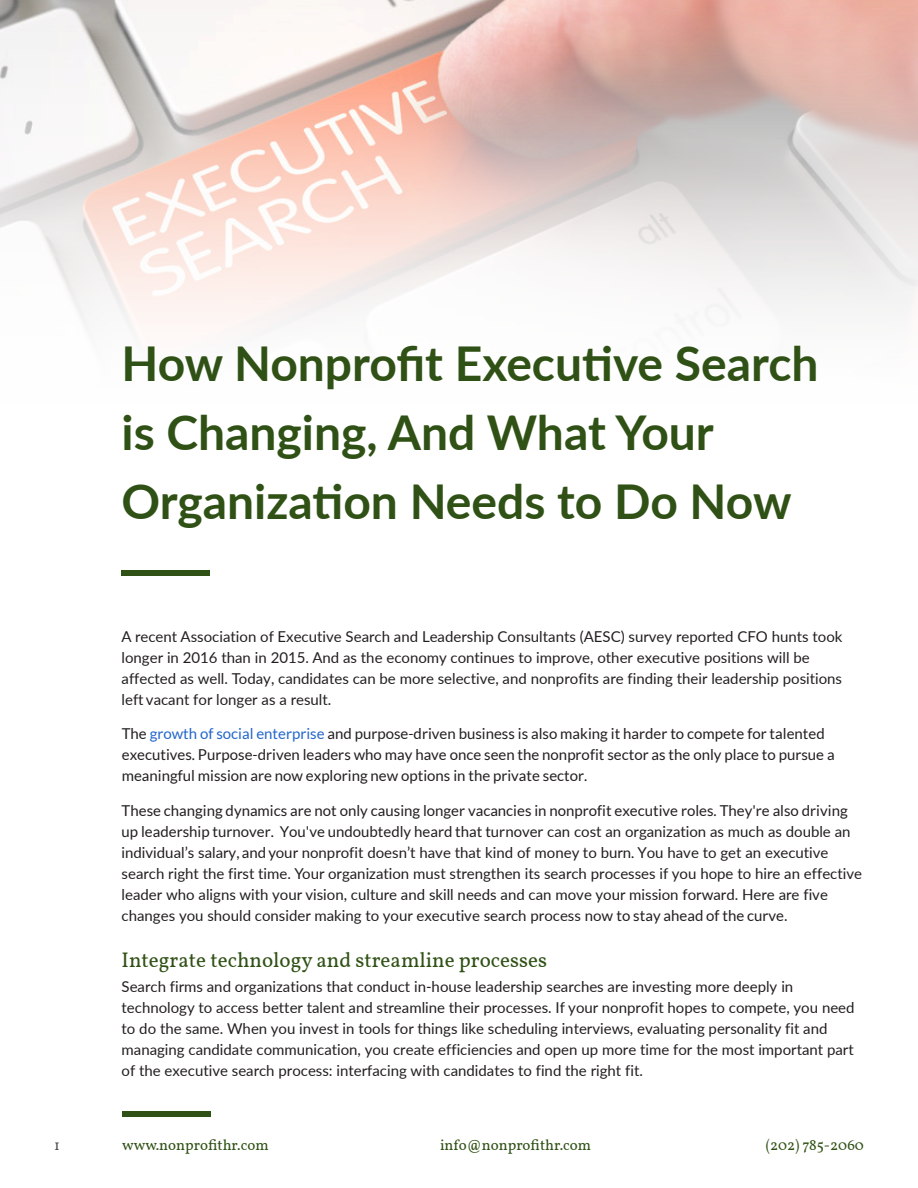
<style>
.page{position:relative;width:918px;height:1188px;background:#fff}
.page>*{position:absolute;margin:0;border:0;box-sizing:border-box;transform-origin:0 0}
.t1{font:700 48px/69px "Lato";color:#305115}
.t2{font:21px "Vollkorn";color:#305115}
.t3{font:15px/21px "Lato";color:#231f20}
.t4{font:15px "Vollkorn";color:#305115}
.t5{font:15px "Vollkorn";color:#4c4d51}
.s1{color:#2266ca}
</style>
<div class="page">
<div style="left:122px;top:1111px;width:89px;height:5px;background:#305115"></div>
<svg style="left:0;top:0;width:918px;height:326px"></svg>
<div style="left:122px;top:570px;width:88px;height:5px;background:#305115"></div>
<p class="t1" style="left:122px;top:327px;width:699px">How Nonprofit Executive Search is Changing, And What Your<br>Organization Needs to Do Now</p>
<p class="t3" style="left:122px;top:625px;width:723px">A recent Association of Executive Search and Leadership Consultants (AESC) survey reported CFO hunts took longer in 2016 than in 2015. And as the economy continues to improve, other executive positions will be affected as well. Today, candidates can be more selective, and nonprofits are finding their leadership positions left vacant for longer as a result.</p>
<p class="t3" style="left:122px;top:723px;width:714px">The <span class="s1">growth of social enterprise</span> and purpose-driven business is also making it harder to compete for talented executives. Purpose-driven leaders who may have once seen the nonprofit sector as the only place to pursue a meaningful mission are now exploring new options in the private sector.</p>
<p class="t3" style="left:122px;top:800px;width:742px">These changing dynamics are not only causing longer vacancies in nonprofit executive roles. They're also driving up leadership turnover. You've undoubtedly heard that turnover can cost an organization as much as double an individual’s salary, and your nonprofit doesn’t have that kind of money to burn. You have to get an executive search right the first time. Your organization must strengthen its search processes if you hope to hire an effective leader who aligns with your vision, culture and skill needs and can move your mission forward. Here are five changes you should consider making to your executive search process now to stay ahead of the curve.</p>
<p class="t2" style="left:122px;top:945px;width:427px">Integrate technology and streamline processes</p>
<p class="t3" style="left:122px;top:975px;width:735px">Search firms and organizations that conduct in-house leadership searches are investing more deeply in technology to access better talent and streamline their processes. If your nonprofit hopes to compete, you need to do the same. When you invest in tools for things like scheduling interviews, evaluating personality fit and managing candidate communication, you create efficiencies and open up more time for the most important part of the executive search process: interfacing with candidates to find the right fit.</p>
<p class="t5" style="left:54px;top:1134px;width:7px">1</p>
<p class="t4" style="left:122px;top:1134px;width:148px">www.nonprofithr.com</p>
<p class="t4" style="left:440px;top:1134px;width:153px">info@nonprofithr.com</p>
<p class="t4" style="left:766px;top:1134px;width:100px">(202) 785-2060</p>
</div>
